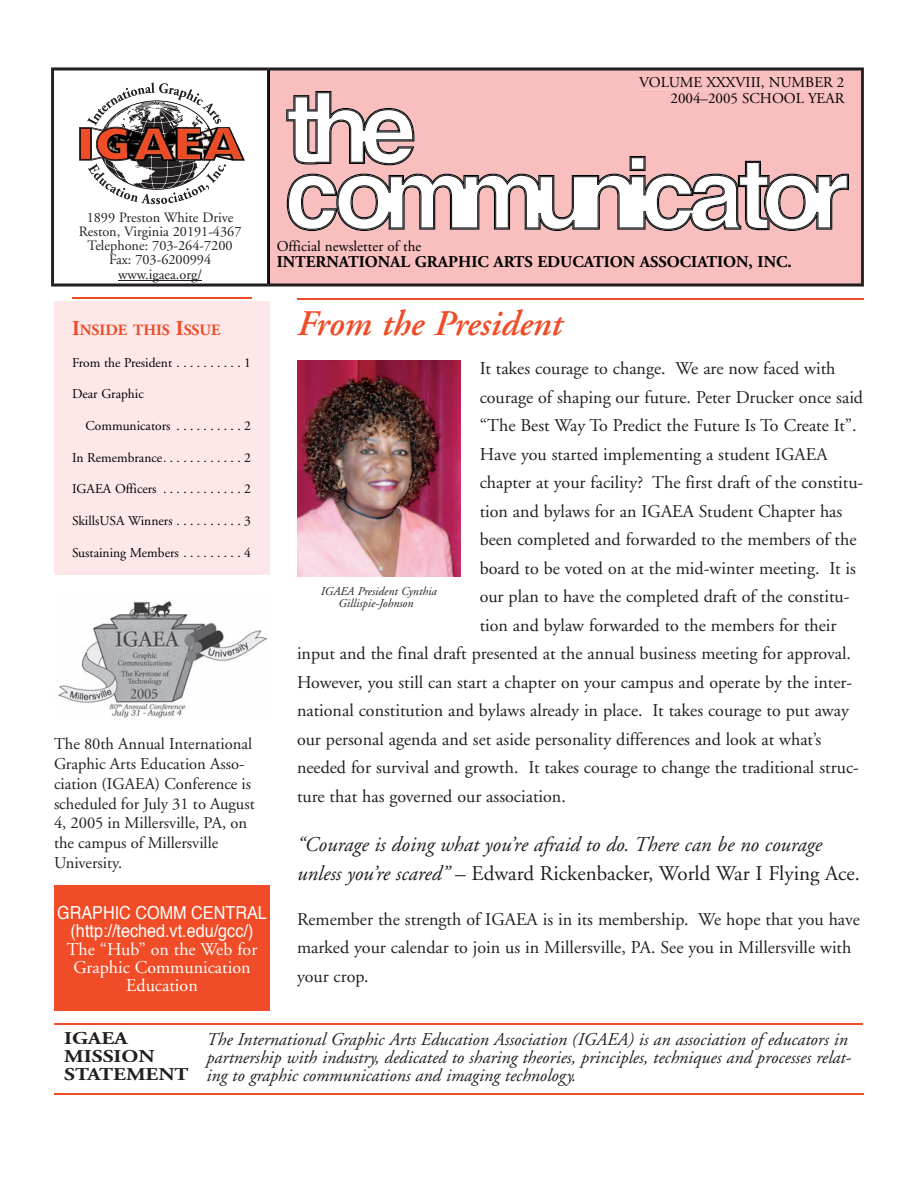
<style>
.page{position:relative;width:918px;height:1188px;background:#fff}
.page>*{position:absolute;margin:0;border:0;box-sizing:border-box;transform-origin:0 0}
.t1{font:italic 600 36px "Adobe Garamond";color:#f04c27}
.t2{font:italic 21px/28.5px "Adobe Garamond";color:#231f20}
.t3{font:18px/28.5px "Adobe Garamond";color:#231f20}
.t4{font:italic 18px/18.1px "Adobe Garamond";color:#231f20}
.t5{font:18px/18.1px "Adobe Garamond";color:#fff;text-align:center}
.t6{font:18px/18.1px "Helvetica";color:#fff;text-align:center;scale:.9 1}
.t7{font:700 18px/18.1px "Adobe Garamond";color:#231f20;scale:1.2 1}
.t8{font:16.5px/19.8px "Adobe Garamond";color:#231f20}
.t9{font:700 16.5px "Adobe Garamond";color:#000}
.t10{font:700 15.75px "Adobe Garamond";color:#f04c27}
.t11{font:15px/15px "Adobe Garamond";color:#000;text-align:right}
.t12{font:14.25px/14.2px "Adobe Garamond";color:#231f20;text-align:center}
.t13{font:13.5px "Adobe Garamond";color:#000}
.t14{font:italic 12px/12px "Adobe Garamond";color:#231f20;text-align:center}
.s1{font-size:21px}
.s2{font-style:normal}
</style>
<div class="page">
<svg style="left:270px;top:68px;width:594px;height:218px;background:#e5b0b0"></svg>
<svg style="left:51px;top:68px;width:219px;height:218px"></svg>
<svg style="left:53px;top:69px;width:216px;height:216px"></svg>
<svg style="left:79px;top:82px;width:147px;height:122px"></svg>
<svg style="left:286px;top:91px;width:563px;height:140px"></svg>
<div style="left:88px;top:211px;width:145px;height:11px;background:#fff"></div>
<div style="left:79px;top:226px;width:162px;height:14px;background:#fff"></div>
<div style="left:88px;top:240px;width:144px;height:14px;background:#fff"></div>
<div style="left:110px;top:254px;width:101px;height:11px;background:#fff"></div>
<svg style="left:118px;top:269px;width:85px;height:14px"></svg>
<hr style="left:118px;top:280px;width:84px;height:1px;background:#231f20">
<div style="left:277px;top:240px;width:144px;height:11px;background:#f9bfbf"></div>
<div style="left:277px;top:256px;width:514px;height:14px;background:#f9bfbf"></div>
<div style="left:639px;top:77px;width:205px;height:12px;background:#f9bfbf"></div>
<div style="left:671px;top:92px;width:174px;height:12px;background:#f9bfbf"></div>
<hr style="left:297px;top:298px;width:567px;height:1px;background:#f04c27">
<hr style="left:450px;top:865px;width:2px;height:20px;background:#231f20">
<hr style="left:54px;top:1094px;width:810px;height:1px;background:#f04c27">
<hr style="left:54px;top:1023px;width:808px;height:1px;background:#f04c27">
<div style="left:54px;top:885px;width:216px;height:126px;background:#f04c27"></div>
<img style="left:298px;top:361px;width:162px;height:215px">
<div style="left:54px;top:301px;width:216px;height:274px;background:#fde7e8"></div>
<hr style="left:72px;top:297px;width:180px;height:2px;background:#f04c27">
<img style="left:58px;top:601px;width:209px;height:117px">
<img style="left:121px;top:121px;width:56px;height:17px">
<img style="left:203px;top:127px;width:42px;height:34px">
<p class="t11" style="left:639px;top:76px;width:207px">VOLUME XXXVIII, NUMBER 2<br>2004–2005 SCHOOL YEAR</p>
<p class="t12" style="left:79px;top:210px;width:164px">1899 Preston White Drive<br>Reston, Virginia 20191-4367<br>Telephone: 703-264-7200<br>Fax: 703-6200994 www.igaea.org/</p>
<p class="t10" style="left:72px;top:321px;width:150px"><span class="s1">I</span>NSIDE THIS <span class="s1">I</span>SSUE</p>
<p class="t13" style="left:72px;top:355px;width:180px">From the President . . . . . . . . . . 1</p>
<p class="t13" style="left:72px;top:387px;width:73px">Dear Graphic</p>
<p class="t13" style="left:86px;top:418px;width:167px">Communicators . . . . . . . . . . 2</p>
<p class="t13" style="left:72px;top:450px;width:180px">In Remembrance. . . . . . . . . . . . 2</p>
<p class="t13" style="left:72px;top:482px;width:180px">IGAEA Officers . . . . . . . . . . . . 2</p>
<p class="t13" style="left:72px;top:514px;width:180px">SkillsUSA Winners . . . . . . . . . . 3</p>
<p class="t13" style="left:72px;top:545px;width:180px">Sustaining Members . . . . . . . . . 4</p>
<p class="t8" style="left:54px;top:734px;width:202px">The 80th Annual International<br>Graphic Arts Education Asso&shy;ciation (IGAEA) Conference is scheduled for July 31 to August<br>4, 2005 in Millersville, PA, on the campus of Millersville<br>University.</p>
<p class="t6" style="left:57px;top:904px;width:235px">GRAPHIC COMM CENTRAL (http://teched.vt.edu/gcc/)</p>
<p class="t5" style="left:67px;top:941px;width:192px">The “Hub” on the Web for<br>Graphic Communication<br>Education</p>
<p class="t11" style="left:277px;top:239px;width:146px">Official newsletter of the</p>
<p class="t9" style="left:277px;top:253px;width:516px">INTERNATIONAL GRAPHIC ARTS EDUCATION AS SO CI A TION, INC.</p>
<h1 class="t1" style="left:297px;top:304px;width:267px">From the President</h1>
<p class="t3" style="left:480px;top:355px;width:357px">It takes courage to change. We are now faced with</p>
<p class="t3" style="left:480px;top:383px;width:385px">courage of shaping our future. Peter Drucker once said</p>
<p class="t3" style="left:480px;top:412px;width:378px">“The Best Way To Predict the Future Is To Create It”.</p>
<p class="t3" style="left:480px;top:440px;width:349px">Have you started implementing a student IGAEA</p>
<p class="t3" style="left:480px;top:469px;width:385px">chapter at your facility? The first draft of the constitu-</p>
<p class="t3" style="left:480px;top:497px;width:364px">tion and bylaws for an IGAEA Student Chapter has</p>
<p class="t3" style="left:480px;top:526px;width:378px">been completed and forwarded to the members of the</p>
<p class="t3" style="left:480px;top:554px;width:378px">board to be voted on at the mid-winter meeting. It is</p>
<p class="t3" style="left:480px;top:583px;width:371px">our plan to have the completed draft of the constitu-</p>
<p class="t3" style="left:480px;top:611px;width:358px">tion and bylaw forwarded to the members for their</p>
<p class="t3" style="left:297px;top:640px;width:556px">input and the final draft presented at the annual business meeting for approval.</p>
<p class="t3" style="left:297px;top:668px;width:557px">However, you still can start a chapter on your campus and operate by the inter-</p>
<p class="t3" style="left:297px;top:697px;width:553px">national constitution and bylaws already in place. It takes courage to put away</p>
<p class="t3" style="left:297px;top:725px;width:526px">our personal agenda and set aside personality differences and look at what’s</p>
<p class="t3" style="left:297px;top:754px;width:564px">needed for survival and growth. It takes courage to change the traditional struc-</p>
<p class="t3" style="left:297px;top:782px;width:270px">ture that has governed our association.</p>
<p class="t2" style="left:297px;top:831px;width:565px">“Courage is doing what you’re afraid to do. There can be no courage unless you’re scared” <span class="s2">– Edward Rickenbacker, World War I Flying Ace.</span></p>
<p class="t3" style="left:297px;top:905px;width:565px">Remember the strength of IGAEA is in its membership. We hope that you have marked your calendar to join us in Millersville, PA. See you in Millersville with your crop.</p>
<p class="t14" style="left:321px;top:585px;width:117px">IGAEA President Cynthia<br>Gillispie-Johnson</p>
<p class="t7" style="left:64px;top:1029px;width:105px">IGAEA<br>MISSION<br>STATEMENT</p>
<p class="t4" style="left:206px;top:1031px;width:645px">The International Graphic Arts Education Association (IGAEA) is an association of educators in part ner ship with industry, dedicated to sharing theories, principles, techniques and pro cess es relat&shy;ing to graphic com mu ni ca tions and imaging tech nol o gy.</p>
</div>
